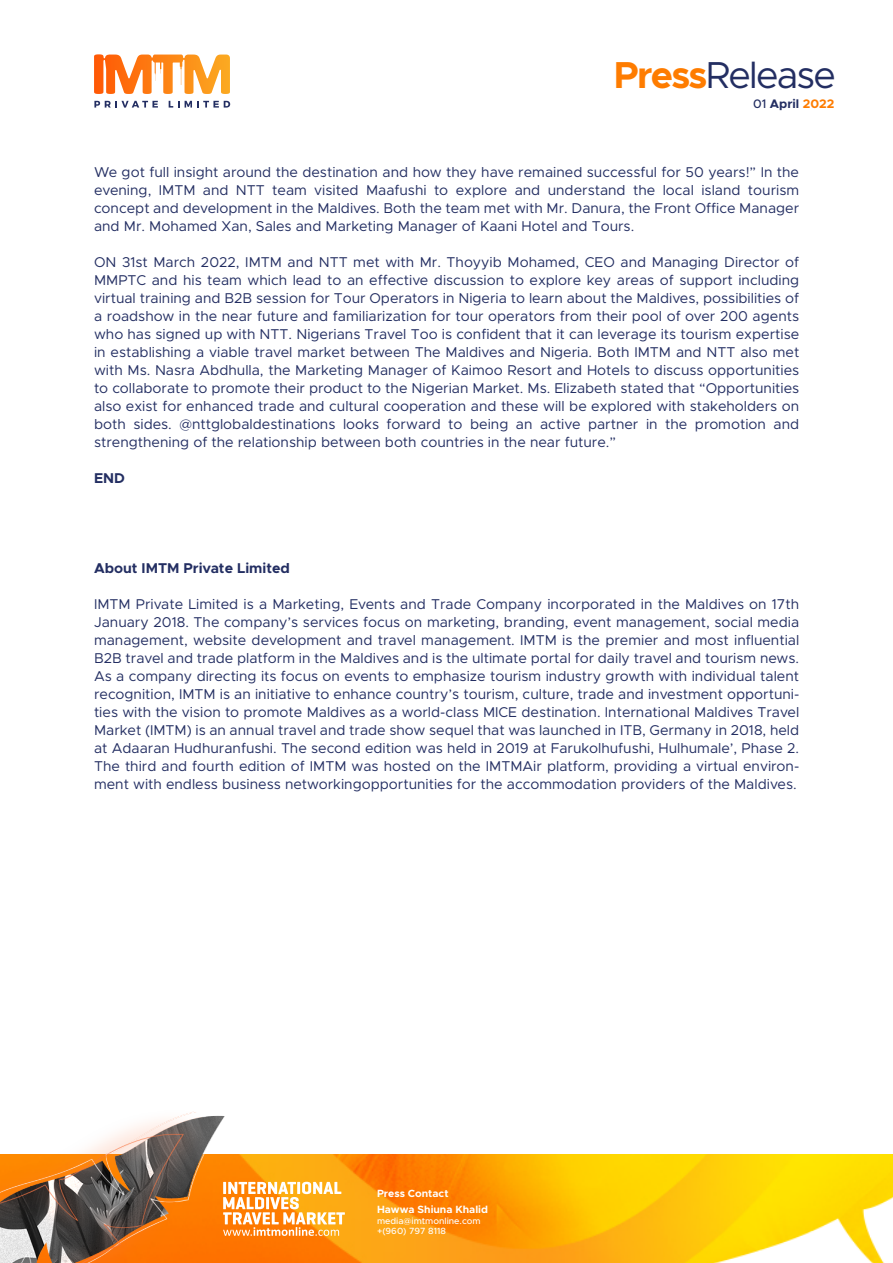
<style>
.page{position:relative;width:893px;height:1263px;background:#fff}
.page>*{position:absolute;margin:0;border:0;box-sizing:border-box;transform-origin:0 0}
.t1{font:37.65px "Metropolis";letter-spacing:-.045em;color:#232e62}
.t2{font:14.25px/18px "Metropolis";color:#232e62;text-align:justify}
.t3{font:700 14.25px "Metropolis";color:#232e62}
.t4{font:700 12.45px "Metropolis";color:#232e62}
.t5{font:700 10.5px "Metropolis";color:#fff}
.t6{font:500 9px/10.8px "Metropolis";color:#fff}
.s1{font-weight:700;color:#fe7c00}
.s2{font-weight:500}
.s3{color:#fe7c00}
</style>
<div class="page">
<img style="left:496px;top:1155px;width:397px;height:108px">
<img style="left:0;top:1111px;width:496px;height:152px">
<svg style="left:94px;top:54px;width:91px;height:40px"></svg>
<svg style="left:94px;top:101px;width:64px;height:7px"></svg>
<svg style="left:169px;top:101px;width:61px;height:7px"></svg>
<svg style="left:223px;top:1182px;width:122px;height:54px"></svg>
<h1 class="t1" style="left:614px;top:52px;width:223px"><span class="s1">Press</span>Release</h1>
<p class="t4" style="left:753px;top:95px;width:83px"><span class="s2">01</span> April <span class="s3">2022</span></p>
<p class="t2" style="left:94px;top:163px;width:707px">We got full insight around the destination and how they have remained successful for 50 years!” In the evening, IMTM and NTT team visited Maafushi to explore and understand the local island tourism concept and development in the Maldives. Both the team met with Mr. Danura, the Front Office Manager and Mr. Mohamed Xan, Sales and Marketing Manager of Kaani Hotel and Tours.</p>
<p class="t2" style="left:94px;top:253px;width:707px">ON 31st March 2022, IMTM and NTT met with Mr. Thoyyib Mohamed, CEO and Managing Director of MMPTC and his team which lead to an effective discussion to explore key areas of support including virtual training and B2B session for Tour Operators in Nigeria to learn about the Maldives, possibilities of a roadshow in the near future and familiarization for tour operators from their pool of over 200 agents who has signed up with NTT. Nigerians Travel Too is confident that it can leverage its tourism expertise in establishing a viable travel market between The Maldives and Nigeria. Both IMTM and NTT also met with Ms. Nasra Abdhulla, the Marketing Manager of Kaimoo Resort and Hotels to discuss opportunities to collaborate to promote their product to the Nigerian Market. Ms. Elizabeth stated that “Opportunities also exist for enhanced trade and cultural cooperation and these will be explored with stakeholders on both sides. @nttglobaldestinations looks forward to being an active partner in the promotion and strengthening of the relationship between both countries in the near future.”</p>
<p class="t3" style="left:94px;top:469px;width:33px">END</p>
<p class="t3" style="left:94px;top:559px;width:197px">About IMTM Private Limited</p>
<p class="t2" style="left:94px;top:595px;width:707px">IMTM Private Limited is a Marketing, Events and Trade Company incorporated in the Maldives on 17th January 2018. The company’s services focus on marketing, branding, event management, social media management, website development and travel management. IMTM is the premier and most influential B2B travel and trade platform in the Maldives and is the ultimate portal for daily travel and tourism news.<br>As a company directing its focus on events to emphasize tourism industry growth with individual talent recognition, IMTM is an initiative to enhance country’s tourism, culture, trade and investment opportuni&shy;ties with the vision to promote Maldives as a world-class MICE destination. International Maldives Travel Market (IMTM) is an annual travel and trade show sequel that was launched in ITB, Germany in 2018, held at Adaaran Hudhuranfushi. The second edition was held in 2019 at Farukolhufushi, Hulhumale’, Phase 2.<br>The third and fourth edition of IMTM was hosted on the IMTMAir platform, providing a virtual environ&shy;ment with endless business networkingopportunities for the accommodation providers of the Maldives.</p>
<p class="t5" style="left:377px;top:1187px;width:73px">Press Contact</p>
<p class="t5" style="left:377px;top:1202px;width:113px">Hawwa Shiuna Khalid</p>
<p class="t6" style="left:377px;top:1215px;width:105px">media@imtmonline.com +(960) 797 8118</p>
</div>
